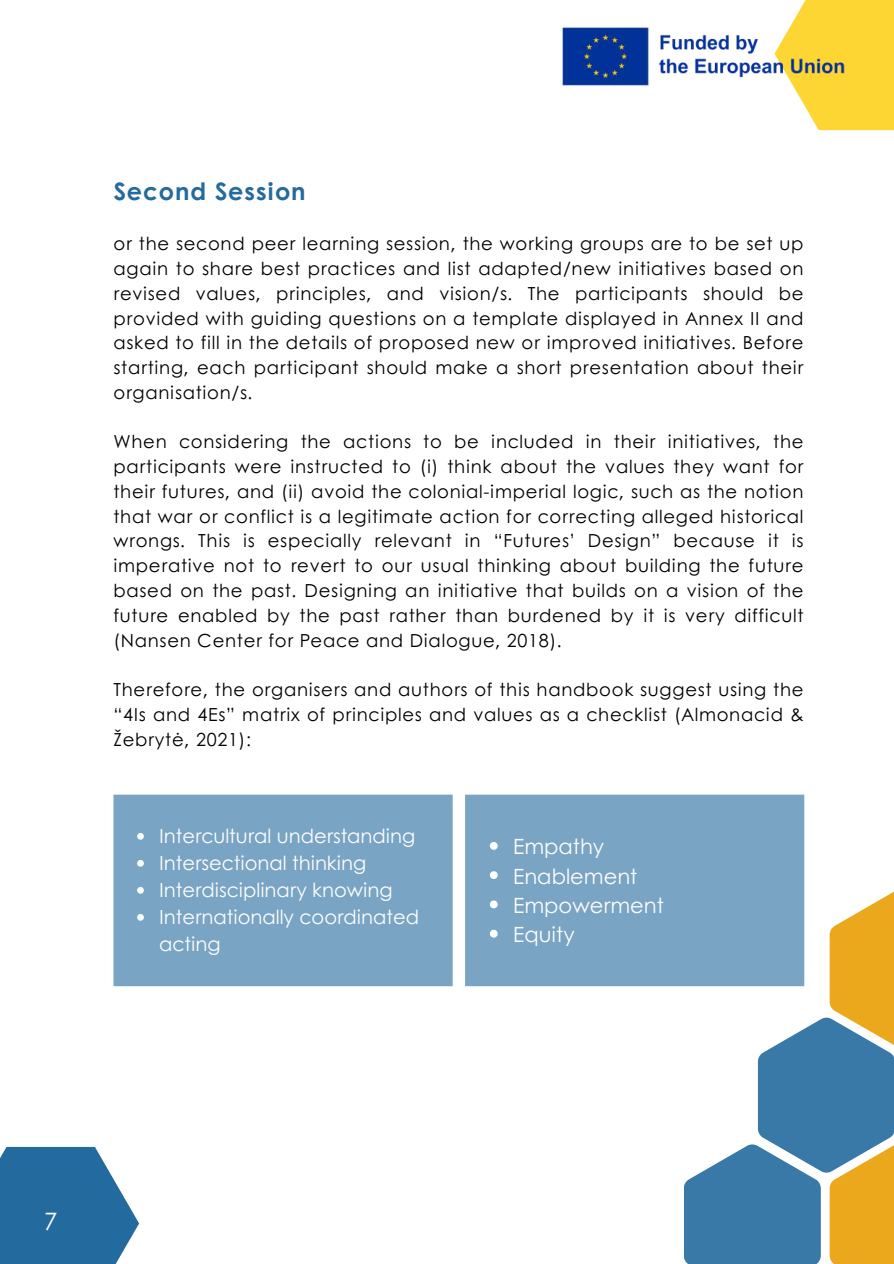
<style>
.page{position:relative;width:894px;height:1264px;background:#fff}
.page>*{position:absolute;margin:0;border:0;box-sizing:border-box;transform-origin:0 0}
.t1{font:700 24px "Century Gothic";letter-spacing:.04em;color:#236a9f}
.t2{font:24px "Century Gothic";color:#fff}
.t3{font:21px/29.2px "Century Gothic";color:#fff}
.t4{font:19.5px/27px "Century Gothic";color:#fff}
.t5{font:18px/24.8px "Century Gothic";letter-spacing:.04em;color:#000;text-align:justify}
</style>
<div class="page">
<svg style="left:684px;top:890px;width:209px;height:373px"></svg>
<svg style="left:792px;top:0;width:101px;height:130px;background:#fed944"></svg>
<img style="left:561px;top:23px;width:294px;height:67px">
<svg style="left:0;top:1146px;width:139px;height:117px;background:#427fac"></svg>
<div style="left:113px;top:794px;width:691px;height:192px;background:#79a4c4"></div>
<svg style="left:137px;top:833px;width:7px;height:6px"></svg>
<svg style="left:137px;top:860px;width:7px;height:6px"></svg>
<svg style="left:137px;top:887px;width:7px;height:6px"></svg>
<svg style="left:137px;top:914px;width:7px;height:6px"></svg>
<svg style="left:489px;top:842px;width:8px;height:7px"></svg>
<svg style="left:489px;top:871px;width:8px;height:8px"></svg>
<svg style="left:489px;top:900px;width:8px;height:8px"></svg>
<svg style="left:489px;top:929px;width:8px;height:8px"></svg>
<h1 class="t1" style="left:113px;top:173px;width:194px">Second Session</h1>
<p class="t5" style="left:113px;top:230px;width:691px">or the second peer learning session, the working groups are to be set up again to share best practices and list adapted/new initiatives based on revised values, principles, and vision/s. The participants should be provided with guiding questions on a template displayed in Annex II and asked to fill in the details of proposed new or improved initiatives. Before starting, each participant should make a short presentation about their organisation/s.</p>
<p class="t5" style="left:113px;top:428px;width:691px">When considering the actions to be included in their initiatives, the participants were instructed to (i) think about the values they want for their futures, and (ii) avoid the colonial-imperial logic, such as the notion that war or conflict is a legitimate action for correcting alleged historical wrongs. This is especially relevant in “Futures’ Design” because it is imperative not to revert to our usual thinking about building the future based on the past. Designing an initiative that builds on a vision of the future enabled by the past rather than burdened by it is very difficult (Nansen Center for Peace and Dialogue, 2018).</p>
<p class="t5" style="left:113px;top:676px;width:691px">Therefore, the organisers and authors of this handbook suggest using the “4Is and 4Es” matrix of principles and values as a checklist (Almonacid &amp; Žebrytė, 2021):</p>
<p class="t4" style="left:159px;top:821px;width:261px">Intercultural understanding<br>Intersectional thinking<br>Interdisciplinary knowing<br>Internationally coordinated acting</p>
<p class="t3" style="left:513px;top:831px;width:152px">Empathy<br>Enablement<br>Empowerment<br>Equity</p>
<h1 class="t2" style="left:44px;top:1202px;width:15px">7</h1>
</div>
